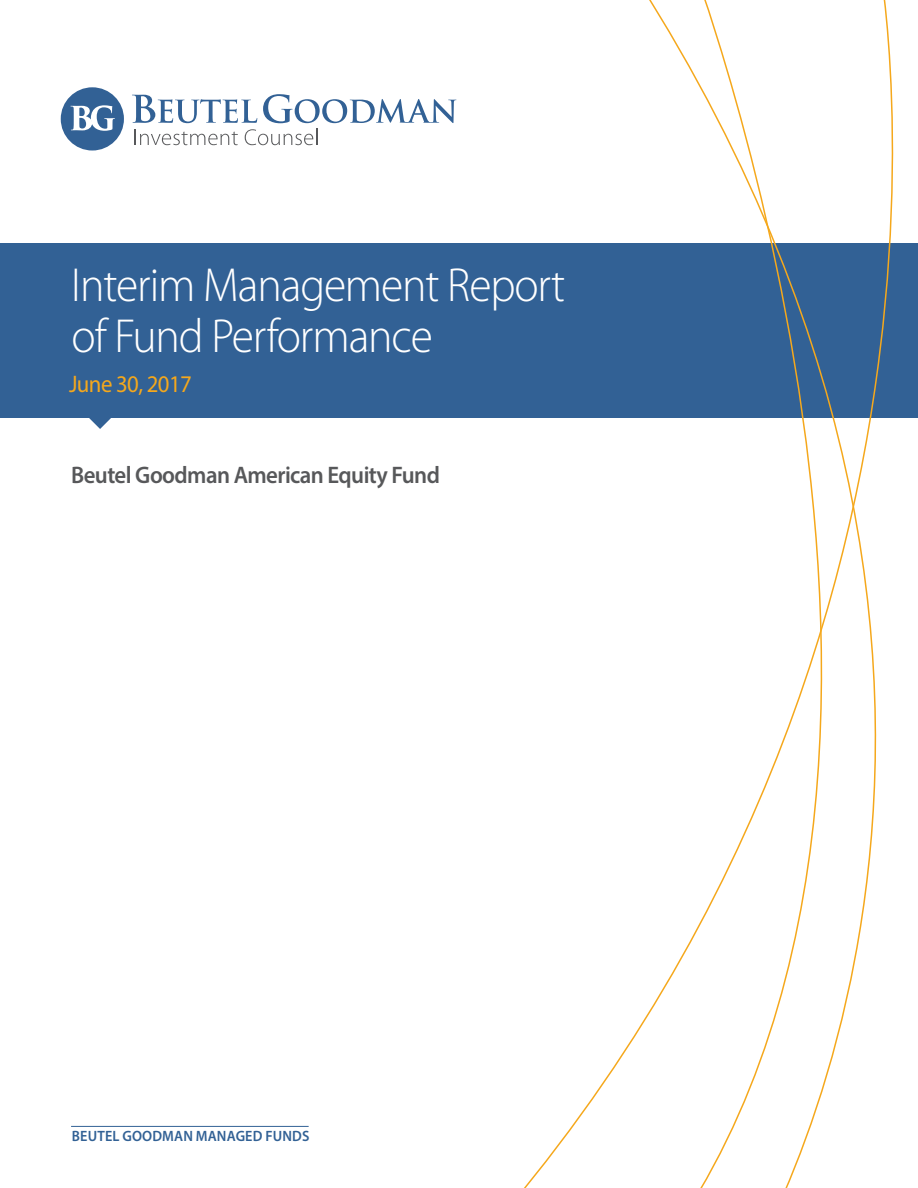
<style>
.page{position:relative;width:918px;height:1188px;background:#fff}
.page>*{position:absolute;margin:0;border:0;box-sizing:border-box;transform-origin:0 0}
.t1{font:300 48px/51px "Myriad Pro";letter-spacing:-.025em;color:#fff;scale:.95 1}
.t2{font:600 24px "Myriad Pro";letter-spacing:-.025em;color:#57585a;scale:.95 1}
.t3{font:24px "Myriad Pro";letter-spacing:-.025em;color:#f5a81c;scale:.95 1}
.t4{font:600 15px "Myriad Pro";letter-spacing:.01em;color:#326195;scale:.95 1}
</style>
<div class="page">
<div style="left:0;top:243px;width:918px;height:175px;background:#326195"></div>
<svg style="left:635px;top:0;width:259px;height:1188px"></svg>
<svg style="left:89px;top:418px;width:22px;height:11px"></svg>
<hr style="left:71px;top:1126px;width:238px;height:1px;background:#326195">
<div style="left:61px;top:87px;width:63px;height:64px;background:#326195;border-radius:50%"></div>
<svg style="left:70px;top:105px;width:45px;height:26px"></svg>
<svg style="left:132px;top:95px;width:125px;height:28px"></svg>
<svg style="left:263px;top:94px;width:193px;height:29px"></svg>
<svg style="left:135px;top:130px;width:103px;height:15px"></svg>
<svg style="left:245px;top:129px;width:72px;height:16px"></svg>
<p class="t1" style="left:71px;top:260px;width:522px">Interim Management Report of Fund Performance</p>
<p class="t3" style="left:69px;top:369px;width:131px">June 30, 2017</p>
<p class="t2" style="left:71px;top:460px;width:390px">Beutel Goodman American Equity Fund</p>
<p class="t4" style="left:72px;top:1126px;width:252px">BEUTEL GOODMAN MANAGED FUNDS</p>
</div>
